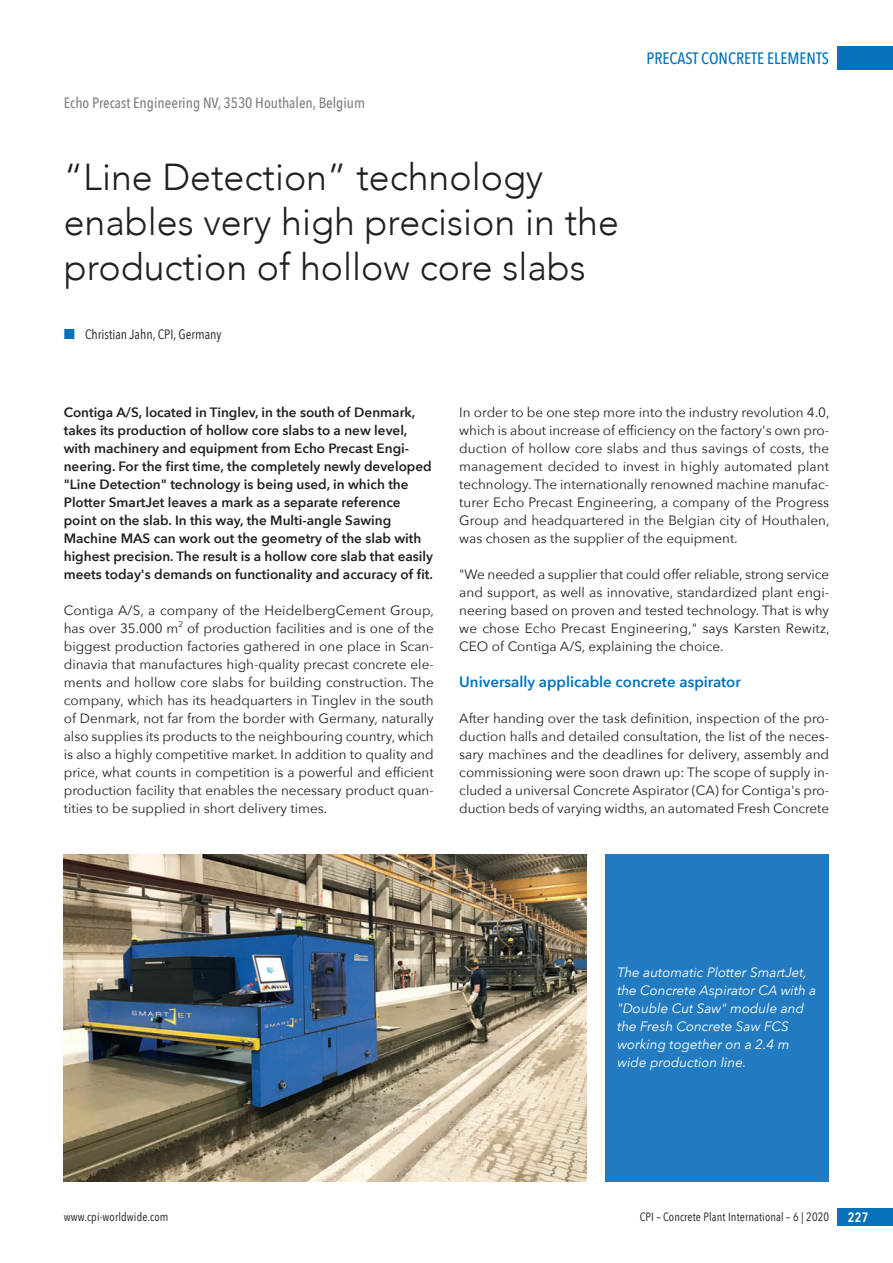
<style>
.page{position:relative;width:893px;height:1263px;background:#fff}
.page>*{position:absolute;margin:0;border:0;box-sizing:border-box;transform-origin:0 0}
.t1{font:300 37.5px/45px "Avenir";color:#231f20}
.t2{font:500 16.5px "Avenir Next Condensed";color:#0372bb}
.t3{font:500 15px "Avenir Next Condensed";color:#808285}
.t4{font:600 15px "Avenir Next";color:#0372bb}
.t5{font:13.5px/18px "Avenir Next";color:#231f20;text-align:justify}
.t6{font:600 13.5px/18px "Avenir Next";color:#231f20}
.t7{font:italic 13.5px/18px "Avenir Next";color:#fff}
.t8{font:13.5px "Avenir Next Condensed";color:#231f20}
.t9{font:600 13.5px "Avenir Next Condensed";color:#fff}
.t10{font:12px "Avenir Next Condensed";letter-spacing:.01em;color:#231f20}
.s1{font-family:"European Pi Three";color:#0372bb}
</style>
<div class="page">
<div style="left:838px;top:47px;width:55px;height:23px;background:#0372bb"></div>
<div style="left:838px;top:1208px;width:55px;height:18px;background:#0372bb"></div>
<img style="left:64px;top:854px;width:523px;height:328px">
<div style="left:605px;top:854px;width:224px;height:328px;background:#227bc0"></div>
<p class="t3" style="left:64px;top:93px;width:303px">Echo Precast Engineering NV, 3530 Houthalen, Belgium</p>
<h1 class="t1" style="left:64px;top:156px;width:557px">“Line Detection” technology enables very high precision in the production of hollow core slabs</h1>
<p class="t8" style="left:64px;top:325px;width:159px"><span class="s1">-</span> Christian Jahn, CPI, Germany</p>
<p class="t2" style="left:646px;top:47px;width:184px">PRECAST CONCRETE ELEMENTS</p>
<p class="t6" style="left:64px;top:403px;width:371px">Contiga A/S, located in Tinglev, in the south of Denmark, takes its production of hollow core slabs to a new level, with machinery and equipment from Echo Precast Engi&shy;neering. For the first time, the completely newly developed "Line Detection" technology is being used, in which the Plotter SmartJet leaves a mark as a separate reference point on the slab. In this way, the Multi-angle Sawing Machine MAS can work out the geometry of the slab with highest precision. The result is a hollow core slab that easily meets today's demands on functionality and accuracy of fit.</p>
<p class="t5" style="left:64px;top:601px;width:372px">Contiga A/S, a company of the HeidelbergCement Group, has over 35.000 m<sup>2</sup> of production facilities and is one of the biggest production factories gathered in one place in Scan&shy;dinavia that manufactures high-quality precast concrete ele&shy;ments and hollow core slabs for building construction. The company, which has its headquarters in Tinglev in the south of Denmark, not far from the border with Germany, naturally also supplies its products to the neighbouring country, which is also a highly competitive market. In addition to quality and price, what counts in competition is a powerful and efficient production facility that enables the necessary product quan&shy;tities to be supplied in short delivery times.</p>
<p class="t5" style="left:459px;top:403px;width:372px">In order to be one step more into the industry revolution 4.0, which is about increase of efficiency on the factory's own pro&shy;duction of hollow core slabs and thus savings of costs, the management decided to invest in highly automated plant technology. The internationally renowned machine manufac&shy;turer Echo Precast Engineering, a company of the Progress Group and headquartered in the Belgian city of Houthalen, was chosen as the supplier of the equipment.</p>
<p class="t5" style="left:459px;top:565px;width:372px">"We needed a supplier that could offer reliable, strong service and support, as well as innovative, standardized plant engi&shy;neering based on proven and tested technology. That is why we chose Echo Precast Engineering," says Karsten Rewitz, CEO of Contiga A/S, explaining the choice.</p>
<p class="t4" style="left:459px;top:672px;width:283px">Universally applicable concrete aspirator</p>
<p class="t5" style="left:459px;top:709px;width:371px">After handing over the task definition, inspection of the pro&shy;duction halls and detailed consultation, the list of the neces&shy;sary machines and the deadlines for delivery, assembly and commissioning were soon drawn up: The scope of supply in&shy;cluded a universal Concrete Aspirator (CA) for Contiga's pro&shy;duction beds of varying widths, an automated Fresh Concrete</p>
<p class="t7" style="left:617px;top:964px;width:201px">The automatic Plotter SmartJet, the Concrete Aspirator CA with a "Double Cut Saw" module and the Fresh Concrete Saw FCS working together on a 2.4 m wide production line.</p>
<p class="t10" style="left:64px;top:1209px;width:106px">www.cpi-worldwide.com</p>
<p class="t10" style="left:640px;top:1209px;width:191px">CPI – Concrete Plant International – 6 | 2020</p>
<p class="t9" style="left:848px;top:1208px;width:22px">227</p>
</div>
